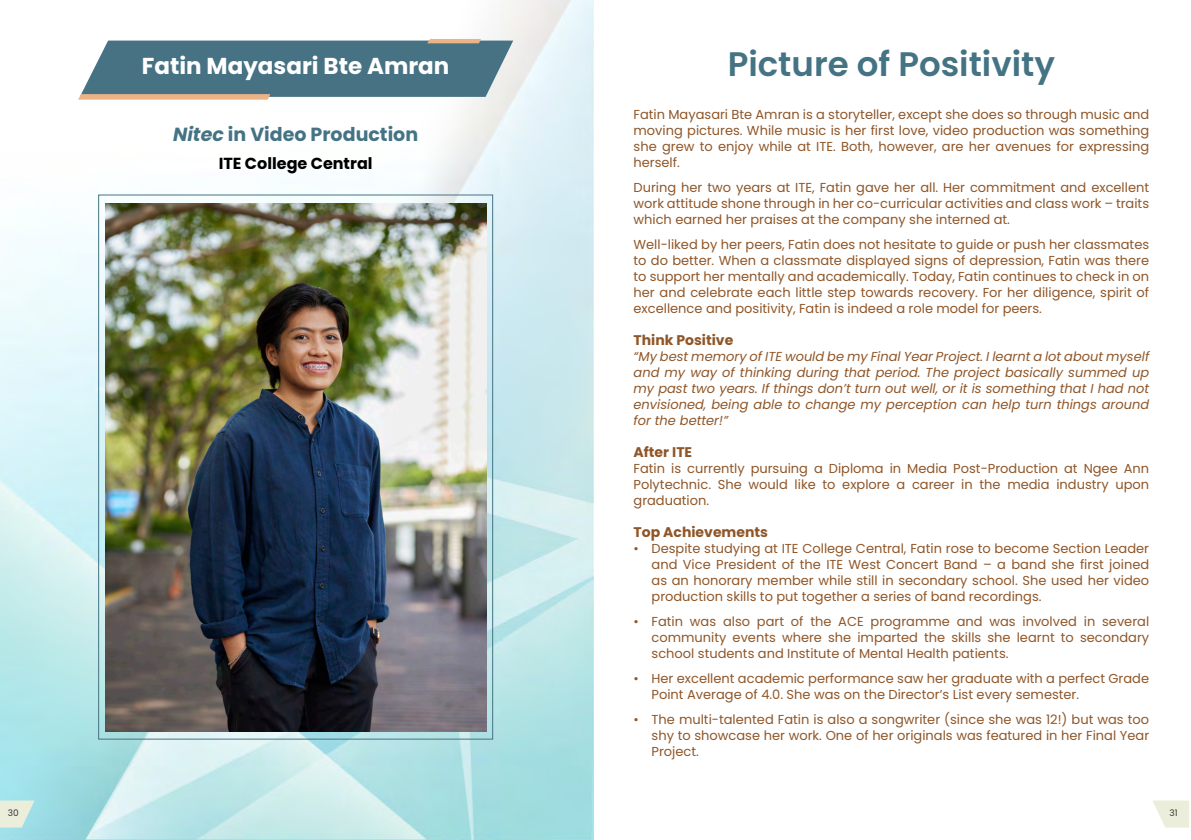
<style>
.page{position:relative;width:1191px;height:840px;background:#fff}
.page>*{position:absolute;margin:0;border:0;box-sizing:border-box;transform-origin:0 0}
.t1{font:600 34px "Poppins";color:#447384}
.t2{font:700 23px "Poppins";color:#fff}
.t3{font:700 19px "Poppins";color:#447384}
.t4{font:700 16px "Poppins";color:#000}
.t5{font:700 14px "Poppins";color:#8f5628}
.t6{font:13px/16px "Poppins";color:#8f5628;text-align:justify}
.t7{font:italic 13px/16px "Poppins";color:#8f5628;text-align:justify}
.t8{font:9px "Poppins";color:#383838}
.s1{font-style:italic}
</style>
<div class="page">
<img style="left:0;top:0;width:593px;height:840px">
<svg style="left:0;top:800px;width:35px;height:27px"></svg>
<svg style="left:1153px;top:800px;width:35px;height:27px"></svg>
<img style="left:105px;top:203px;width:381px;height:529px">
<svg style="left:78px;top:39px;width:435px;height:61px"></svg>
<h2 class="t2" style="left:142px;top:53px;width:309px">Fatin Mayasari Bte Amran</h2>
<h3 class="t3" style="left:173px;top:123px;width:247px"><span class="s1">Nitec</span> in Video Production</h3>
<p class="t4" style="left:219px;top:154px;width:155px">ITE College Central</p>
<h1 class="t1" style="left:727px;top:44px;width:329px">Picture of Positivity</h1>
<p class="t6" style="left:633px;top:106px;width:517px">Fatin Mayasari Bte Amran is a storyteller, except she does so through music and moving pictures. While music is her first love, video production was something she grew to enjoy while at ITE. Both, however, are her avenues for expressing herself.</p>
<p class="t6" style="left:633px;top:179px;width:517px">During her two years at ITE, Fatin gave her all. Her commitment and excellent work attitude shone through in her co-curricular activities and class work – traits which earned her praises at the company she interned at.</p>
<p class="t6" style="left:633px;top:236px;width:517px">Well-liked by her peers, Fatin does not hesitate to guide or push her classmates to do better. When a classmate displayed signs of depression, Fatin was there to support her mentally and academically. Today, Fatin continues to check in on her and celebrate each little step towards recovery. For her diligence, spirit of excellence and positivity, Fatin is indeed a role model for peers.</p>
<p class="t5" style="left:633px;top:332px;width:101px">Think Positive</p>
<p class="t7" style="left:633px;top:348px;width:517px">“My best memory of ITE would be my Final Year Project. I learnt a lot about myself and my way of thinking during that period. The project basically summed up my past two years. If things don’t turn out well, or it is something that I had not envisioned, being able to change my perception can help turn things around for the better!”</p>
<p class="t5" style="left:633px;top:444px;width:60px">After ITE</p>
<p class="t6" style="left:633px;top:460px;width:517px">Fatin is currently pursuing a Diploma in Media Post-Production at Ngee Ann Polytechnic. She would like to explore a career in the media industry upon graduation.</p>
<p class="t5" style="left:633px;top:524px;width:136px">Top Achievements</p>
<p class="t6" style="left:651px;top:540px;width:499px;text-indent:-18px">• Despite studying at ITE College Central, Fatin rose to become Section Leader and Vice President of the ITE West Concert Band – a band she first joined as an honorary member while still in secondary school. She used her video production skills to put together a series of band recordings.</p>
<p class="t6" style="left:651px;top:613px;width:499px;text-indent:-18px">• Fatin was also part of the ACE programme and was involved in several community events where she imparted the skills she learnt to secondary school students and Institute of Mental Health patients.</p>
<p class="t6" style="left:651px;top:670px;width:499px;text-indent:-18px">• Her excellent academic performance saw her graduate with a perfect Grade<br>Point Average of 4.0. She was on the Director’s List every semester.</p>
<p class="t6" style="left:651px;top:711px;width:499px;text-indent:-18px">• The multi-talented Fatin is also a songwriter (since she was 12!) but was too shy to showcase her work. One of her originals was featured in her Final Year Project.</p>
<p class="t8" style="left:8px;top:808px;width:12px">30</p>
<p class="t8" style="left:1169px;top:808px;width:10px">31</p>
</div>
